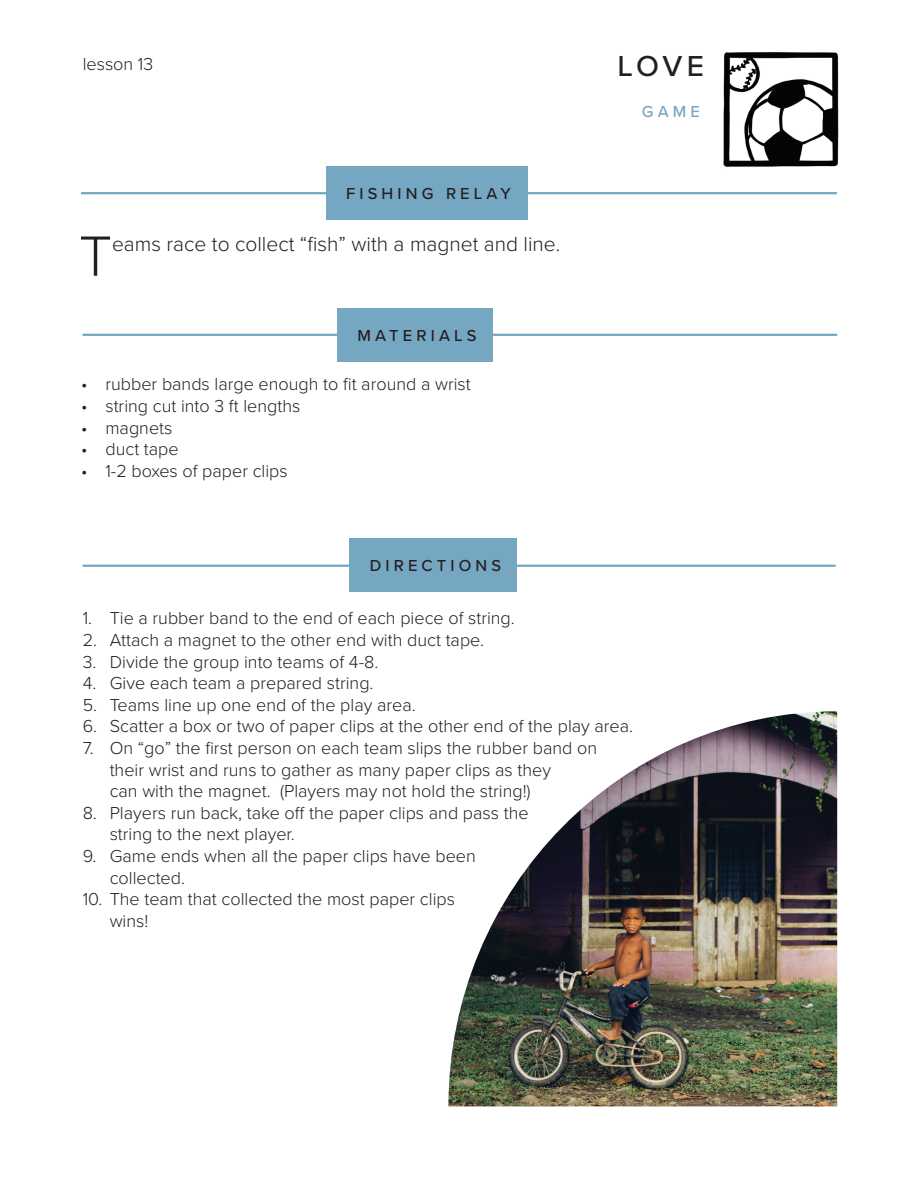
<style>
.page{position:relative;width:918px;height:1188px;background:#fff}
.page>*{position:absolute;margin:0;border:0;box-sizing:border-box;transform-origin:0 0}
.t1{font:300 58.8px "Proxima Nova";color:#231f20}
.t2{font:500 30px "Proxima Nova";color:#231f20}
.t3{font:300 21px "Proxima Nova";color:#231f20}
.t4{font:300 18px/21.6px "Proxima Nova";color:#231f20}
.t5{font:500 16.5px "Proxima Nova";letter-spacing:.25em;color:#231f20}
.t6{font:500 16.5px "Proxima Nova";color:#76a7c2}
</style>
<div class="page">
<img style="left:674px;top:52px;width:165px;height:143px">
<img style="left:448px;top:711px;width:389px;height:395px">
<hr style="left:81px;top:192px;width:756px;height:2px;background:#76a7c2">
<div style="left:326px;top:166px;width:201px;height:54px;background:#76a7c2"></div>
<hr style="left:82px;top:334px;width:755px;height:2px;background:#76a7c2">
<div style="left:337px;top:308px;width:156px;height:53px;background:#76a7c2"></div>
<hr style="left:82px;top:565px;width:754px;height:2px;background:#76a7c2">
<div style="left:349px;top:538px;width:168px;height:54px;background:#76a7c2"></div>
<p class="t4" style="left:83px;top:53px;width:72px">lesson 13</p>
<p class="t5" style="left:346px;top:182px;width:166px">FISHING RELAY</p>
<h1 class="t1" style="left:79px;top:212px;width:35px">T</h1>
<p class="t3" style="left:112px;top:228px;width:450px">eams race to collect “fish” with a magnet and line.</p>
<p class="t5" style="left:358px;top:323px;width:120px">MATERIALS</p>
<p class="t4" style="left:81px;top:373px;width:391px">• rubber bands large enough to fit around a wrist</p>
<p class="t4" style="left:81px;top:394px;width:221px">• string cut into 3 ft lengths</p>
<p class="t4" style="left:81px;top:416px;width:93px">• magnets</p>
<p class="t4" style="left:81px;top:437px;width:99px">• duct tape</p>
<p class="t4" style="left:81px;top:459px;width:208px">• 1-2 boxes of paper clips</p>
<p class="t5" style="left:370px;top:554px;width:133px">DIRECTIONS</p>
<h2 class="t2" style="left:617px;top:44px;width:88px">LOVE</h2>
<p class="t6" style="left:642px;top:100px;width:60px">GAME</p>
<p class="t4" style="left:83px;top:607px;width:434px">1. Tie a rubber band to the end of each piece of string.</p>
<p class="t4" style="left:83px;top:628px;width:403px">2. Attach a magnet to the other end with duct tape.</p>
<p class="t4" style="left:83px;top:650px;width:297px">3. Divide the group into teams of 4-8.</p>
<p class="t4" style="left:83px;top:671px;width:292px">4. Give each team a prepared string.</p>
<p class="t4" style="left:83px;top:693px;width:334px">5. Teams line up one end of the play area.</p>
<p class="t4" style="left:83px;top:715px;width:552px">6. Scatter a box or two of paper clips at the other end of the play area.</p>
<p class="t4" style="left:110px;top:736px;width:489px;text-indent:-27px">7. On “go” the first person on each team slips the rubber band on their wrist and runs to gather as many paper clips as they<br>can with the magnet. (Players may not hold the string!)</p>
<p class="t4" style="left:110px;top:801px;width:420px;text-indent:-27px">8. Players run back, take off the paper clips and pass the string to the next player.</p>
<p class="t4" style="left:110px;top:844px;width:368px;text-indent:-27px">9. Game ends when all the paper clips have been collected.</p>
<p class="t4" style="left:110px;top:887px;width:347px;text-indent:-27px">10. The team that collected the most paper clips wins!</p>
</div>
